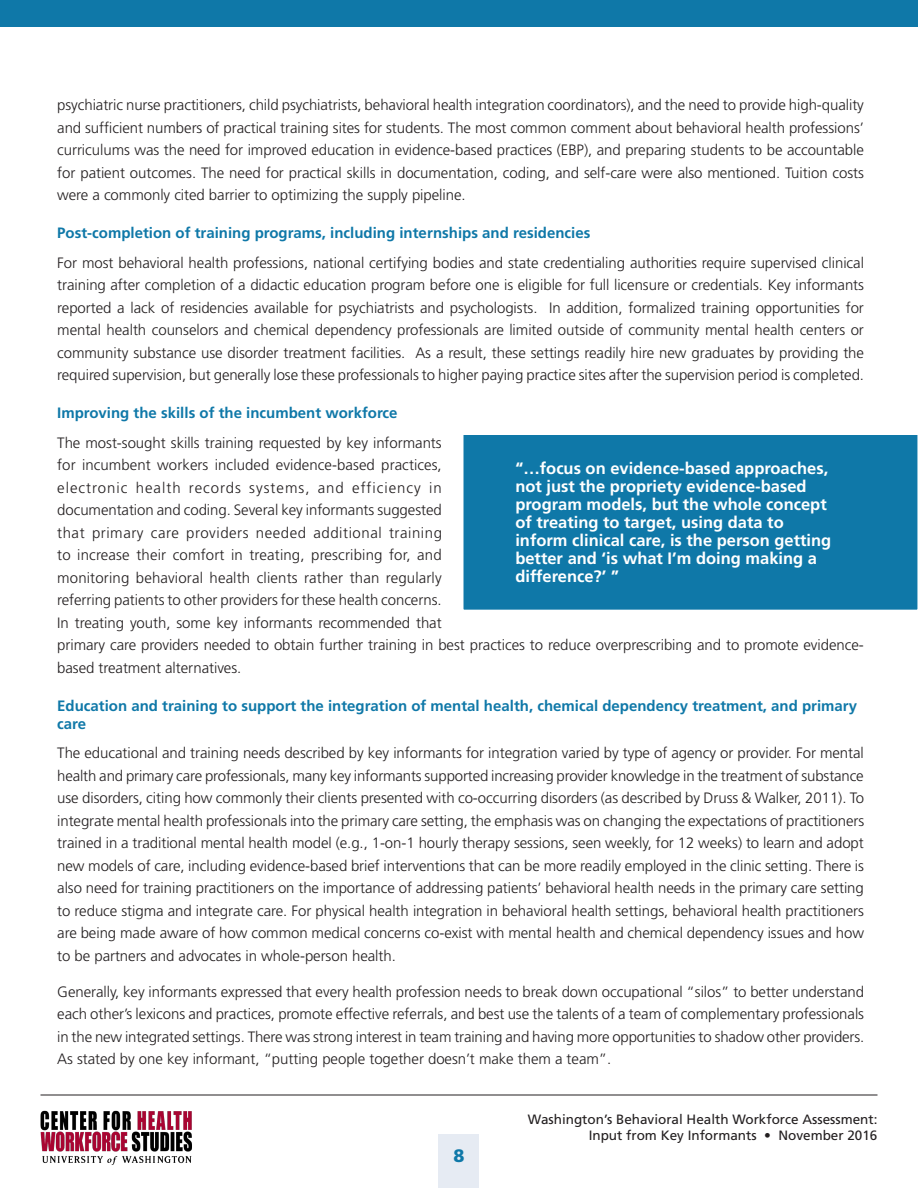
<style>
.page{position:relative;width:918px;height:1188px;background:#fff}
.page>*{position:absolute;margin:0;border:0;box-sizing:border-box;transform-origin:0 0}
.t1{font:900 18px "Frutiger";color:#0f78a8}
.Table_Categories{font:700 16.5px/18px "Frutiger";color:#fff}
.Body_Copy{font:300 15px/22.5px "Frutiger";letter-spacing:-.005em;color:#231f20;text-align:justify}
.Table_Figure{font:700 15px/18px "Frutiger";color:#0f78a8}
.t2{font:13.5px/15.8px "Frutiger";color:#231f20;text-align:right}
</style>
<div class="page">
<div style="left:439px;top:1134px;width:40px;height:54px;background:#e6ebf3"></div>
<div style="left:0;top:0;width:918px;height:27px;background:#0f78a8"></div>
<img style="left:40px;top:1110px;width:152px;height:55px">
<hr style="left:40px;top:1095px;width:838px;height:1px;background:#231f20">
<div style="left:463px;top:435px;width:455px;height:175px;background:#0f78a8"></div>
<p class="Body_Copy" style="left:57px;top:94px;width:808px">psychiatric nurse practitioners, child psychiatrists, behavioral health integration coordinators), and the need to provide high-quality and sufficient numbers of practical training sites for students. The most common comment about behavioral health professions’ curriculums was the need for improved education in evidence-based practices (EBP), and preparing students to be accountable for patient outcomes. The need for practical skills in documentation, coding, and self-care were also mentioned. Tuition costs were a commonly cited barrier to optimizing the supply pipeline.</p>
<p class="Table_Figure" style="left:57px;top:224px;width:535px">Post-completion of training programs, including internships and residencies</p>
<p class="Body_Copy" style="left:57px;top:251px;width:808px">For most behavioral health professions, national certifying bodies and state credentialing authorities require supervised clinical training after completion of a didactic education program before one is eligible for full licensure or credentials. Key informants reported a lack of residencies available for psychiatrists and psychologists. In addition, formalized training opportunities for mental health counselors and chemical dependency professionals are limited outside of community mental health centers or community substance use disorder treatment facilities. As a result, these settings readily hire new graduates by providing the required supervision, but generally lose these professionals to higher paying practice sites after the supervision period is completed.</p>
<p class="Table_Figure" style="left:57px;top:404px;width:342px">Improving the skills of the incumbent workforce</p>
<p class="Body_Copy" style="left:57px;top:431px;width:808px;text-align:left">The most-sought skills training requested by key informants<br>for incumbent workers included evidence-based practices,<br>electronic health records systems, and efficiency in<br>documentation and coding. Several key informants suggested<br>that primary care providers needed additional training<br>to increase their comfort in treating, prescribing for, and<br>monitoring behavioral health clients rather than regularly<br>referring patients to other providers for these health concerns.<br>In treating youth, some key informants recommended that<br>primary care providers needed to obtain further training in best practices to reduce overprescribing and to promote evidence&shy;based treatment alternatives.</p>
<p class="Table_Figure" style="left:57px;top:697px;width:801px">Education and training to support the integration of mental health, chemical dependency treatment, and primary care</p>
<p class="Body_Copy" style="left:57px;top:742px;width:809px">The educational and training needs described by key informants for integration varied by type of agency or provider. For mental health and primary care professionals, many key informants supported increasing provider knowledge in the treatment of substance use disorders, citing how commonly their clients presented with co-occurring disorders (as described by Druss &amp; Walker, 2011). To integrate mental health professionals into the primary care setting, the emphasis was on changing the expectations of practitioners trained in a traditional mental health model (e.g., 1-on-1 hourly therapy sessions, seen weekly, for 12 weeks) to learn and adopt new models of care, including evidence-based brief interventions that can be more readily employed in the clinic setting. There is also need for training practitioners on the importance of addressing patients’ behavioral health needs in the primary care setting to reduce stigma and integrate care. For physical health integration in behavioral health settings, behavioral health practitioners are being made aware of how common medical concerns co-exist with mental health and chemical dependency issues and how to be partners and advocates in whole-person health.</p>
<p class="Body_Copy" style="left:57px;top:980px;width:809px">Generally, key informants expressed that every health profession needs to break down occupational “silos” to better understand each other’s lexicons and practices, promote effective referrals, and best use the talents of a team of complementary professionals in the new integrated settings. There was strong interest in team training and having more opportunities to shadow other providers.<br>As stated by one key informant, “putting people together doesn’t make them a team”.</p>
<p class="Table_Categories" style="left:515px;top:459px;width:318px">“…focus on evidence-based approaches, not just the propriety evidence-based program models, but the whole concept of treating to target, using data to inform clinical care, is the person getting better and ‘is what I’m doing making a difference?’ ”</p>
<p class="t1" style="left:453px;top:1145px;width:13px">8</p>
<p class="t2" style="left:528px;top:1112px;width:351px">Washington’s Behavioral Health Workforce Assessment:<br>Input from Key Informants • November 2016</p>
</div>
